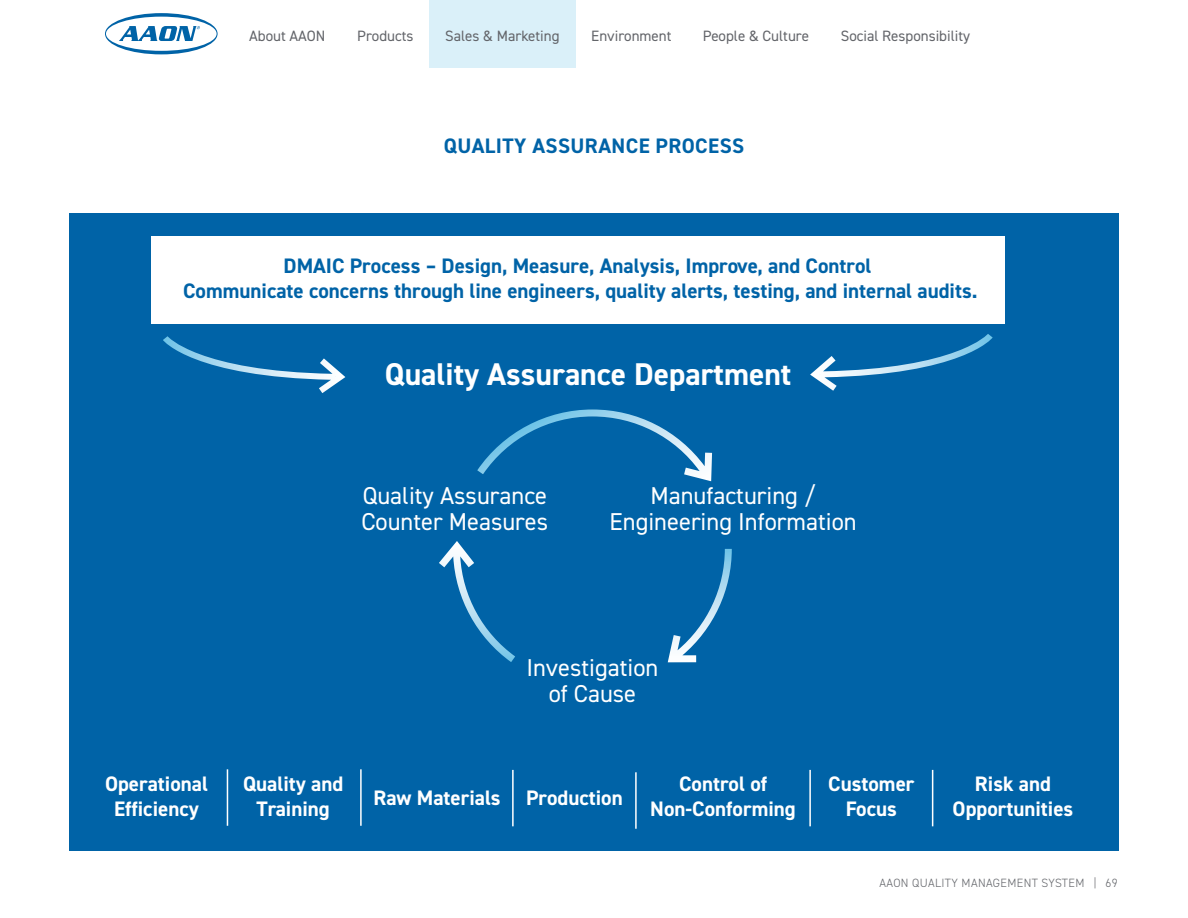
<style>
.page{position:relative;width:1188px;height:918px;background:#fff}
.page>*{position:absolute;margin:0;border:0;box-sizing:border-box;transform-origin:0 0}
.t1{font:700 31.5px "DIN2014";color:#fff}
.t2{font:24.45px/26.1px "DIN2014";color:#fff;text-align:center}
.Subhead_-_14{font:700 21px/25.2px "DIN2014";color:#0063a7;text-align:center}
.t3{font:700 21px/25.2px "DIN2014";color:#fff;text-align:center}
.Subhead_-_14-2{font:700 21px "DIN2014";letter-spacing:.02em;color:#0063a7}
.t4{font:15px "DIN2014";color:#63656a}
.t5{font:300 12px "DIN2014";letter-spacing:.03em;color:#63656a}
</style>
<div class="page">
<div style="left:429px;top:0;width:147px;height:68px;background:#daf0f9"></div>
<svg style="left:105px;top:13px;width:113px;height:41px"></svg>
<div style="left:69px;top:213px;width:1050px;height:637px;background:#0063a7"></div>
<div style="left:151px;top:236px;width:853px;height:88px;background:#fff"></div>
<svg style="left:439px;top:541px;width:76px;height:121px"></svg>
<svg style="left:668px;top:549px;width:64px;height:113px"></svg>
<svg style="left:477px;top:409px;width:235px;height:72px"></svg>
<hr style="left:227px;top:769px;width:1px;height:57px;background:#fff">
<hr style="left:360px;top:769px;width:2px;height:57px;background:#fff">
<hr style="left:512px;top:770px;width:2px;height:56px;background:#fff">
<hr style="left:635px;top:772px;width:2px;height:57px;background:#fff">
<hr style="left:809px;top:770px;width:2px;height:56px;background:#fff">
<hr style="left:932px;top:770px;width:1px;height:56px;background:#fff">
<svg style="left:163px;top:336px;width:182px;height:57px"></svg>
<svg style="left:810px;top:334px;width:183px;height:57px"></svg>
<p class="t4" style="left:249px;top:26px;width:78px">About AAON</p>
<p class="t4" style="left:357px;top:26px;width:58px">Products</p>
<p class="t4" style="left:445px;top:26px;width:116px">Sales &amp; Marketing</p>
<p class="t4" style="left:591px;top:26px;width:82px">Environment</p>
<p class="t4" style="left:703px;top:26px;width:108px">People &amp; Culture</p>
<p class="t4" style="left:841px;top:26px;width:131px">Social Responsibility</p>
<p class="Subhead_-_14-2" style="left:444px;top:132px;width:302px">QUALITY ASSURANCE PROCESS</p>
<p class="Subhead_-_14" style="left:183px;top:253px;width:796px">DMAIC Process – Design, Measure, Analysis, Improve, and Control<br>Communicate concerns through line engineers, quality alerts, testing, and internal audits.</p>
<h1 class="t1" style="left:385px;top:353px;width:408px">Quality Assurance Department</h1>
<p class="t2" style="left:361px;top:482px;width:188px;text-align:left">Quality Assurance<br>Counter Measures</p>
<p class="t2" style="left:610px;top:482px;width:249px">Manufacturing /<br>Engineering Information</p>
<p class="t3" style="left:105px;top:771px;width:105px">Operational<br>Efficiency</p>
<p class="t3" style="left:243px;top:771px;width:102px">Quality and<br>Training</p>
<p class="t2" style="left:526px;top:654px;width:134px">Investigation of Cause</p>
<p class="t3" style="left:373px;top:784px;width:251px">Raw Materials Production</p>
<p class="t3" style="left:650px;top:771px;width:147px">Control of<br>Non-Conforming</p>
<p class="t3" style="left:828px;top:771px;width:88px">Customer<br>Focus</p>
<p class="t3" style="left:953px;top:771px;width:122px">Risk and<br>Opportunities</p>
<p class="t5" style="left:879px;top:875px;width:240px">AAON QUALITY MANAGEMENT SYSTEM | 69</p>
</div>
